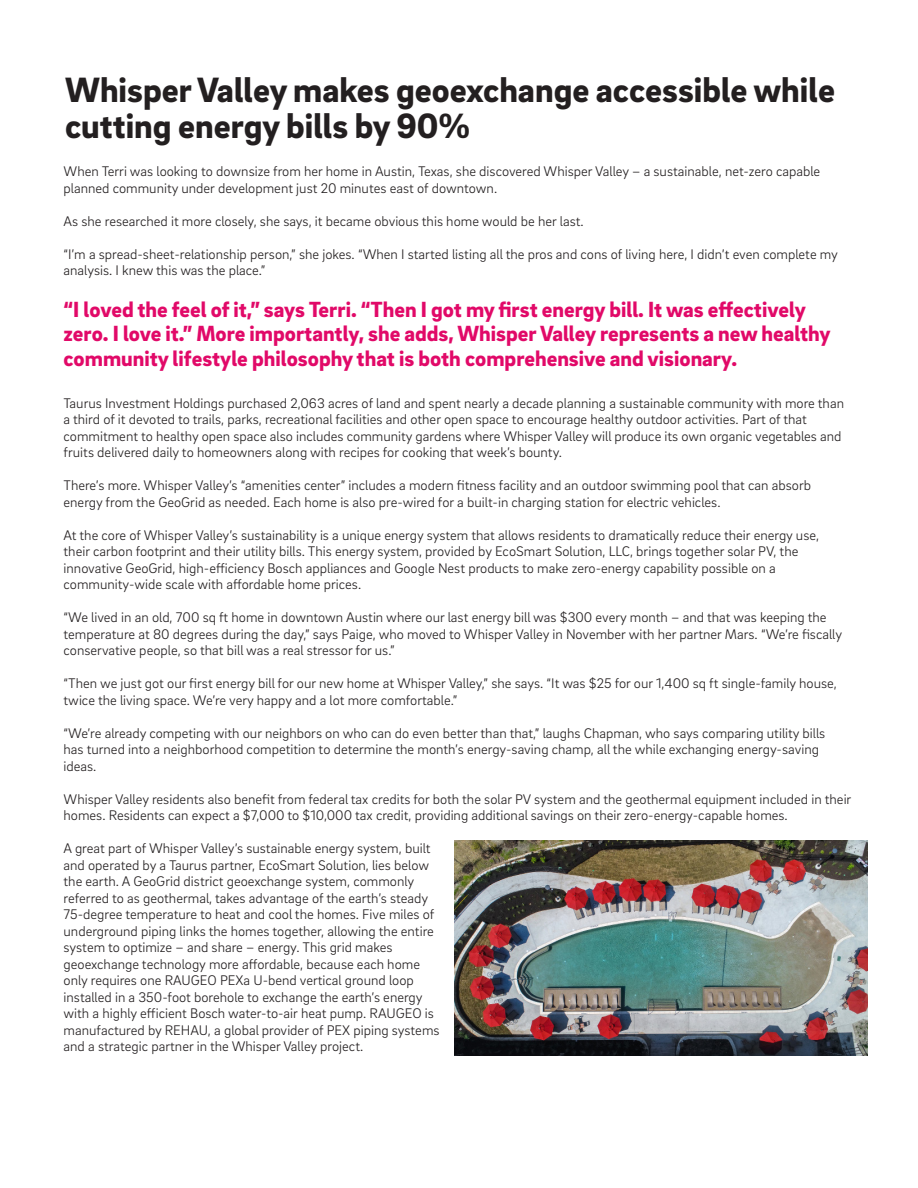
<style>
.page{position:relative;width:918px;height:1188px;background:#fff}
.page>*{position:absolute;margin:0;border:0;box-sizing:border-box;transform-origin:0 0}
._02__Headline_-_24pt{font:900 36px/36px "Brix Sans";color:#231f20}
._50__EC_headline_-_1{font:900 22.5px/24.8px "Brix Sans";color:#e10968}
.t1{font:300 14.25px/16.5px "Brix Sans";color:#231f20}
</style>
<div class="page">
<img style="left:455px;top:840px;width:412px;height:216px">
<p class="_02__Headline_-_24pt" style="left:65px;top:70px;width:771px">Whisper Valley makes geoexchange accessible while cutting energy bills by 90%</p>
<p class="t1" style="left:64px;top:163px;width:758px">When Terri was looking to downsize from her home in Austin, Texas, she discovered Whisper Valley – a sustainable, net-zero capable</p>
<p class="t1" style="left:64px;top:179px;width:435px">planned community under development just 20 minutes east of downtown.</p>
<p class="t1" style="left:64px;top:212px;width:522px">As she researched it more closely, she says, it became obvious this home would be her last.</p>
<p class="t1" style="left:64px;top:245px;width:776px">“I’m a spread-sheet-relationship person,” she jokes. “When I started listing all the pros and cons of living here, I didn’t even complete my analysis. I knew this was the place.”</p>
<p class="_50__EC_headline_-_1" style="left:64px;top:296px;width:769px">“I loved the feel of it,” says Terri. “Then I got my first energy bill. It was effectively zero. I love it.” More importantly, she adds, Whisper Valley represents a new healthy community lifestyle philosophy that is both comprehensive and visionary.</p>
<p class="t1" style="left:64px;top:394px;width:782px">Taurus Investment Holdings purchased 2,063 acres of land and spent nearly a decade planning a sustainable community with more than a third of it devoted to trails, parks, recreational facilities and other open space to encourage healthy outdoor activities. Part of that</p>
<p class="t1" style="left:64px;top:427px;width:780px">commitment to healthy open space also includes community gardens where Whisper Valley will produce its own organic vegetables and</p>
<p class="t1" style="left:64px;top:444px;width:500px">fruits delivered daily to homeowners along with recipes for cooking that week’s bounty.</p>
<p class="t1" style="left:64px;top:477px;width:749px">There’s more. Whisper Valley’s “amenities center” includes a modern fitness facility and an outdoor swimming pool that can absorb</p>
<p class="t1" style="left:64px;top:493px;width:658px">energy from the GeoGrid as needed. Each home is also pre-wired for a built-in charging station for electric vehicles.</p>
<p class="t1" style="left:64px;top:526px;width:757px">At the core of Whisper Valley’s sustainability is a unique energy system that allows residents to dramatically reduce their energy use,</p>
<p class="t1" style="left:64px;top:543px;width:736px">their carbon footprint and their utility bills. This energy system, provided by EcoSmart Solution, LLC, brings together solar PV, the</p>
<p class="t1" style="left:64px;top:559px;width:714px">innovative GeoGrid, high-efficiency Bosch appliances and Google Nest products to make zero-energy capability possible on a</p>
<p class="t1" style="left:64px;top:576px;width:299px">community-wide scale with affordable home prices.</p>
<p class="t1" style="left:64px;top:609px;width:764px">“We lived in an old, 700 sq ft home in downtown Austin where our last energy bill was $300 every month – and that was keeping the</p>
<p class="t1" style="left:64px;top:625px;width:780px">temperature at 80 degrees during the day,” says Paige, who moved to Whisper Valley in November with her partner Mars. “We’re fiscally</p>
<p class="t1" style="left:64px;top:642px;width:333px">conservative people, so that bill was a real stressor for us.”</p>
<p class="t1" style="left:64px;top:675px;width:775px">“Then we just got our first energy bill for our new home at Whisper Valley,” she says. “It was $25 for our 1,400 sq ft single-family house,</p>
<p class="t1" style="left:64px;top:691px;width:395px">twice the living space. We’re very happy and a lot more comfortable.”</p>
<p class="t1" style="left:64px;top:724px;width:763px">“We’re already competing with our neighbors on who can do even better than that,” laughs Chapman, who says comparing utility bills</p>
<p class="t1" style="left:64px;top:741px;width:757px">has turned into a neighborhood competition to determine the month’s energy-saving champ, all the while exchanging energy-saving ideas.</p>
<p class="t1" style="left:64px;top:790px;width:789px">Whisper Valley residents also benefit from federal tax credits for both the solar PV system and the geothermal equipment included in their</p>
<p class="t1" style="left:64px;top:807px;width:726px">homes. Residents can expect a $7,000 to $10,000 tax credit, providing additional savings on their zero-energy-capable homes.</p>
<p class="t1" style="left:64px;top:840px;width:372px">A great part of Whisper Valley’s sustainable energy system, built and operated by a Taurus partner, EcoSmart Solution, lies below the earth. A GeoGrid district geoexchange system, commonly referred to as geothermal, takes advantage of the earth’s steady 75-degree temperature to heat and cool the homes. Five miles of underground piping links the homes together, allowing the entire system to optimize – and share – energy. This grid makes</p>
<p class="t1" style="left:64px;top:955px;width:378px">geoexchange technology more affordable, because each home only requires one RAUGEO PEXa U-bend vertical ground loop installed in a 350-foot borehole to exchange the earth’s energy with a highly efficient Bosch water-to-air heat pump. RAUGEO is manufactured by REHAU, a global provider of PEX piping systems and a strategic partner in the Whisper Valley project.</p>
</div>
